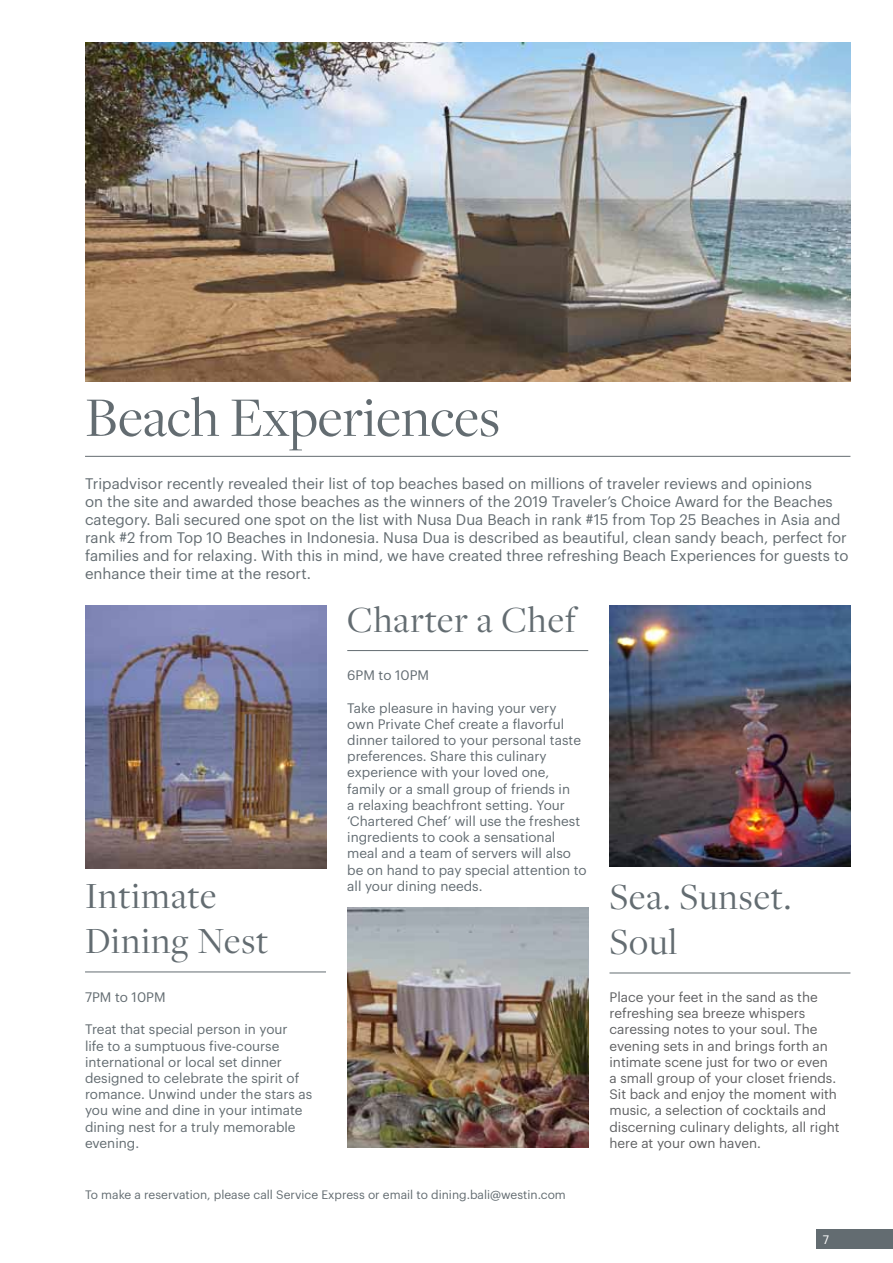
<style>
.page{position:relative;width:893px;height:1263px;background:#fff}
.page>*{position:absolute;margin:0;border:0;box-sizing:border-box;transform-origin:0 0}
.t1{font:57.9px "Freight Disp Pro";color:#636c71}
.t2{font:38.25px/45.2px "Freight Disp Pro";letter-spacing:.025em;color:#636c71}
.t3{font:15px/18px "Graphik Starwood";color:#636c71}
.t4{font:13.5px/16.2px "Graphik Starwood";color:#636c72}
.t5{font:13.5px/16.2px "Graphik Starwood";color:#5f6062}
.t6{font:13.5px/16.2px "Graphik Starwood";color:#636c71}
.t7{font:12px "Graphik Starwood";color:#636c71}
.t8{font:12px "Graphik Starwood";color:#fff}
</style>
<div class="page">
<div style="left:816px;top:1229px;width:77px;height:20px;background:#636c71"></div>
<hr style="left:85px;top:456px;width:765px;height:1px;background:#636c71">
<img style="left:347px;top:907px;width:241px;height:241px">
<hr style="left:347px;top:650px;width:241px;height:1px;background:#636c71">
<hr style="left:85px;top:971px;width:241px;height:1px;background:#636c71">
<img style="left:85px;top:606px;width:241px;height:262px">
<hr style="left:609px;top:972px;width:241px;height:1px;background:#636c71">
<img style="left:609px;top:606px;width:241px;height:261px">
<img style="left:85px;top:43px;width:765px;height:339px">
<h1 class="t1" style="left:85px;top:380px;width:416px">Beach Experiences</h1>
<p class="t3" style="left:85px;top:473px;width:765px">Tripadvisor recently revealed their list of top beaches based on millions of traveler reviews and opinions<br>on the site and awarded those beaches as the winners of the 2019 Traveler’s Choice Award for the Beaches category. Bali secured one spot on the list with Nusa Dua Beach in rank #15 from Top 25 Beaches in Asia and rank #2 from Top 10 Beaches in Indonesia. Nusa Dua is described as beautiful, clean sandy beach, perfect for families and for relaxing. With this in mind, we have created three refreshing Beach Experiences for guests to enhance their time at the resort.</p>
<h2 class="t2" style="left:347px;top:596px;width:230px">Charter a Chef</h2>
<p class="t4" style="left:347px;top:666px;width:83px">6PM to 10PM</p>
<p class="t4" style="left:347px;top:698px;width:241px">Take pleasure in having your very<br>own Private Chef create a flavorful dinner tailored to your personal taste preferences. Share this culinary experience with your loved one, family or a small group of friends in<br>a relaxing beachfront setting. Your ‘Chartered Chef’ will use the freshest ingredients to cook a sensational meal and a team of servers will also be on hand to pay special attention to all your dining needs.</p>
<h2 class="t2" style="left:85px;top:872px;width:185px">Intimate<br>Dining Nest</h2>
<p class="t6" style="left:85px;top:988px;width:82px">7PM to 10PM</p>
<p class="t6" style="left:85px;top:1020px;width:229px">Treat that special person in your<br>life to a sumptuous five-course international or local set dinner designed to celebrate the spirit of romance. Unwind under the stars as you wine and dine in your intimate dining nest for a truly memorable evening.</p>
<h2 class="t2" style="left:609px;top:873px;width:183px">Sea. Sunset.<br>Soul</h2>
<p class="t5" style="left:609px;top:988px;width:232px">Place your feet in the sand as the refreshing sea breeze whispers caressing notes to your soul. The evening sets in and brings forth an intimate scene just for two or even<br>a small group of your closet friends.<br>Sit back and enjoy the moment with music, a selection of cocktails and discerning culinary delights, all right here at your own haven.</p>
<p class="t7" style="left:85px;top:1186px;width:482px">To make a reservation, please call Service Express or email to dining.bali@westin.com</p>
<p class="t8" style="left:823px;top:1230px;width:8px">7</p>
</div>
